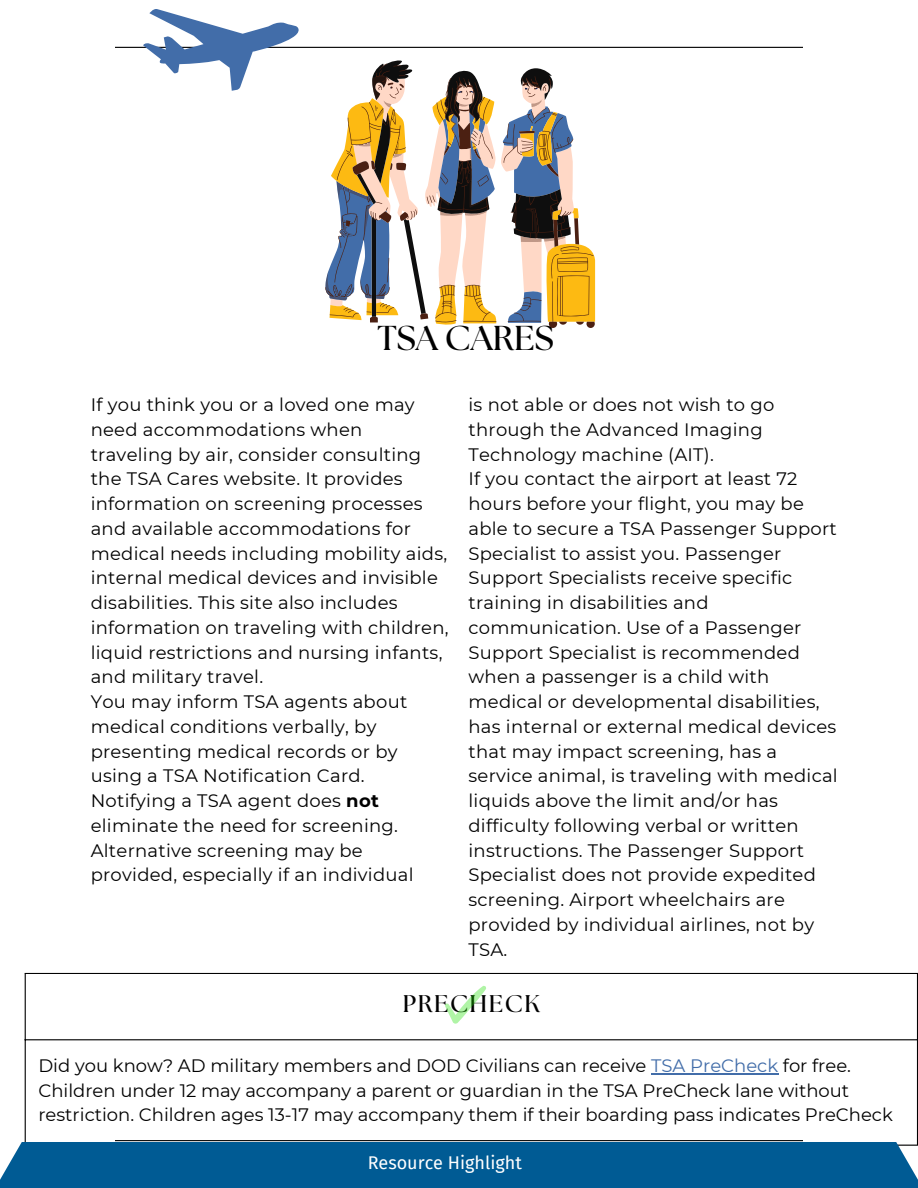
<style>
.page{position:relative;width:918px;height:1188px;background:#fff}
.page>*{position:absolute;margin:0;border:0;box-sizing:border-box;transform-origin:0 0}
.t1{font:700 34.5px "The Seasons";color:#000}
.t2{font:700 24.15px "The Seasons";letter-spacing:.065em;color:#000}
.t3{font:18px/24.8px "Montserrat";letter-spacing:.015em;color:#000}
.t4{font:18px "Fira Sans";color:#fff}
.s1{font-weight:700}
.s2{color:#426da9}
</style>
<div class="page">
<hr style="left:115px;top:47px;width:688px;height:1px;background:#000">
<hr style="left:651px;top:1073px;width:127px;height:1px;background:#426da9">
<hr style="left:25px;top:974px;width:1px;height:171px;background:#000">
<hr style="left:917px;top:974px;width:1px;height:171px;background:#000">
<hr style="left:25px;top:973px;width:893px;height:1px;background:#000">
<hr style="left:25px;top:1039px;width:893px;height:1px;background:#000">
<hr style="left:115px;top:1140px;width:688px;height:1px;background:#000">
<div style="left:0;top:1142px;width:918px;height:46px;background:#005b94"></div>
<svg style="left:325px;top:63px;width:270px;height:265px"></svg>
<svg style="left:445px;top:986px;width:41px;height:38px"></svg>
<svg style="left:139px;top:9px;width:165px;height:82px"></svg>
<svg style="left:458px;top:91px;width:4px;height:3px"></svg>
<p class="t1" style="left:377px;top:322px;width:178px">TSA CARES</p>
<p class="t3" style="left:91px;top:392px;width:360px">If you think you or a loved one may need accommodations when traveling by air, consider consulting the TSA Cares website. It provides information on screening processes and available accommodations for medical needs including mobility aids, internal medical devices and invisible disabilities. This site also includes information on traveling with children, liquid restrictions and nursing infants, and military travel.</p>
<p class="t3" style="left:91px;top:689px;width:324px">You may inform TSA agents about medical conditions verbally, by presenting medical records or by using a TSA Notification Card.<br>Notifying a TSA agent does <span class="s1">not </span>eliminate the need for screening.<br>Alternative screening may be provided, especially if an individual</p>
<p class="t3" style="left:469px;top:392px;width:307px">is not able or does not wish to go through the Advanced Imaging<br>Technology machine (AIT).</p>
<p class="t3" style="left:469px;top:467px;width:371px">If you contact the airport at least 72 hours before your flight, you may be able to secure a TSA Passenger Support Specialist to assist you. Passenger Support Specialists receive specific training in disabilities and communication. Use of a Passenger Support Specialist is recommended when a passenger is a child with medical or developmental disabilities, has internal or external medical devices that may impact screening, has a service animal, is traveling with medical liquids above the limit and/or has difficulty following verbal or written instructions. The Passenger Support Specialist does not provide expedited screening. Airport wheelchairs are provided by individual airlines, not by TSA.</p>
<p class="t2" style="left:403px;top:993px;width:139px">PRECHECK</p>
<p class="t3" style="left:38px;top:1053px;width:856px">Did you know? AD military members and DOD Civilians can receive <span class="s2">TSA PreCheck</span> for free.<br>Children under 12 may accompany a parent or guardian in the TSA PreCheck lane without restriction. Children ages 13-17 may accompany them if their boarding pass indicates PreCheck</p>
<p class="t4" style="left:368px;top:1152px;width:156px">Resource Highlight</p>
</div>
